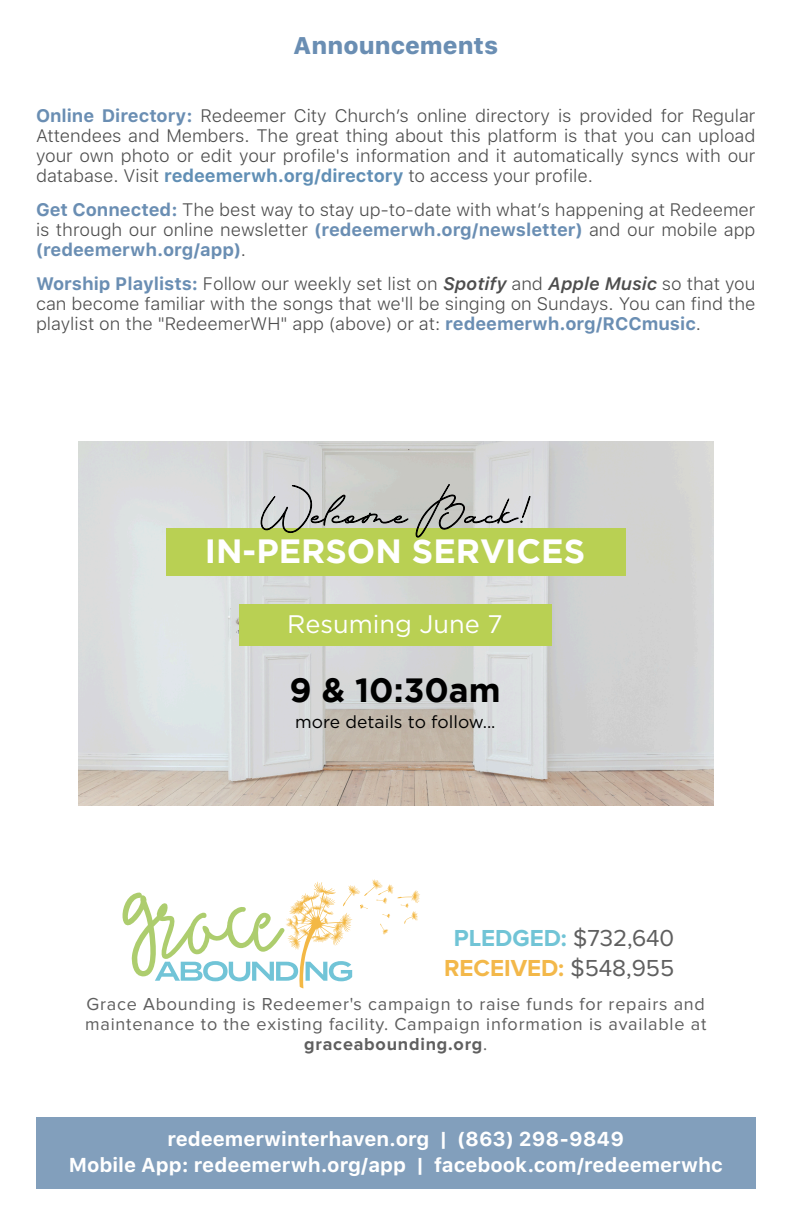
<style>
.page{position:relative;width:792px;height:1224px;background:#fff}
.page>*{position:absolute;margin:0;border:0;box-sizing:border-box;transform-origin:0 0}
.t1{font:700 33.6px "Gotham";color:#fff}
.t2{font:700 33.6px "Gotham";color:#000}
.t3{font:25.4px "Gotham";color:#fff}
.t4{font:24px/30px "Proxima Nova";color:#5f5f5f;text-align:center}
.t5{font:800 24px "SFUI Text";color:#6a8eb3}
.t6{font:700 20px/26px "SFUI Text";color:#fff;text-align:center}
.t7{font:300 18px/20px "SFUI Text";color:#4d4d4d;text-align:justify}
.t8{font:18px/20px "Proxima Nova";letter-spacing:.045em;color:#5f5f5f;text-align:center}
.t9{font:17.4px "Gotham";color:#000}
.s1{font-weight:700;color:#6a8eb3}
.s2{font-weight:700;color:#618fb5}
.s3{font-weight:600;font-style:italic}
.s4{font-weight:700;color:#71c4d6}
.s5{font-weight:700;color:#f3b84a}
.s6{font-weight:700}
</style>
<div class="page">
<img style="left:78px;top:442px;width:635px;height:363px">
<div style="left:166px;top:528px;width:460px;height:47px;background:#b9d053"></div>
<div style="left:239px;top:604px;width:313px;height:42px;background:#b9d053"></div>
<svg style="left:261px;top:485px;width:148px;height:48px;background:#b9bcaf"></svg>
<svg style="left:416px;top:484px;width:114px;height:54px"></svg>
<div style="left:36px;top:1117px;width:720px;height:72px;background:#829fbc"></div>
<svg style="left:122px;top:879px;width:298px;height:109px"></svg>
<h3 class="t5" style="left:293px;top:31px;width:206px">Announcements</h3>
<p class="t7" style="left:36px;top:106px;width:721px"><span class="s1">Online Directory:</span> Redeemer City Church’s online directory is provided for Regular Attendees and Members. The great thing about this platform is that you can upload your own photo or edit your profile's information and it automatically syncs with our database. Visit <span class="s2">redeemerwh.org/directory</span> to access your profile.</p>
<p class="t7" style="left:36px;top:200px;width:721px"><span class="s1">Get Connected:</span> The best way to stay up-to-date with what’s happening at Redeemer is through our online newsletter <span class="s1">(redeemerwh.org/newsletter)</span> and our mobile app <span class="s1">(redeemerwh.org/app)</span>.</p>
<p class="t7" style="left:36px;top:274px;width:721px"><span class="s1">Worship Playlists:</span> Follow our weekly set list on <span class="s3">Spotify</span> and <span class="s3">Apple Music</span> so that you can become familiar with the songs that we'll be singing on Sundays. You can find the playlist on the "RedeemerWH" app (above) or at: <span class="s1">redeemerwh.org/RCCmusic</span>.</p>
<h1 class="t1" style="left:205px;top:539px;width:382px">IN-PERSON SERVICES</h1>
<h2 class="t3" style="left:287px;top:613px;width:217px">Resuming June 7</h2>
<h1 class="t2" style="left:289px;top:678px;width:213px">9 &amp; 10:30am</h1>
<p class="t9" style="left:295px;top:715px;width:202px">more details to follow...</p>
<h3 class="t4" style="left:444px;top:924px;width:232px"><span class="s4">PLEDGED:</span> $732,640<br><span class="s5">RECEIVED:</span> $548,955</h3>
<p class="t8" style="left:85px;top:995px;width:623px">Grace Abounding is Redeemer's campaign to raise funds for repairs and maintenance to the existing facility. Campaign information is available at <span class="s6">graceabounding.org</span>.</p>
<p class="t6" style="left:69px;top:1126px;width:656px">redeemerwinterhaven.org | (863) 298-9849<br>Mobile App: redeemerwh.org/app | facebook.com/redeemerwhc</p>
</div>
